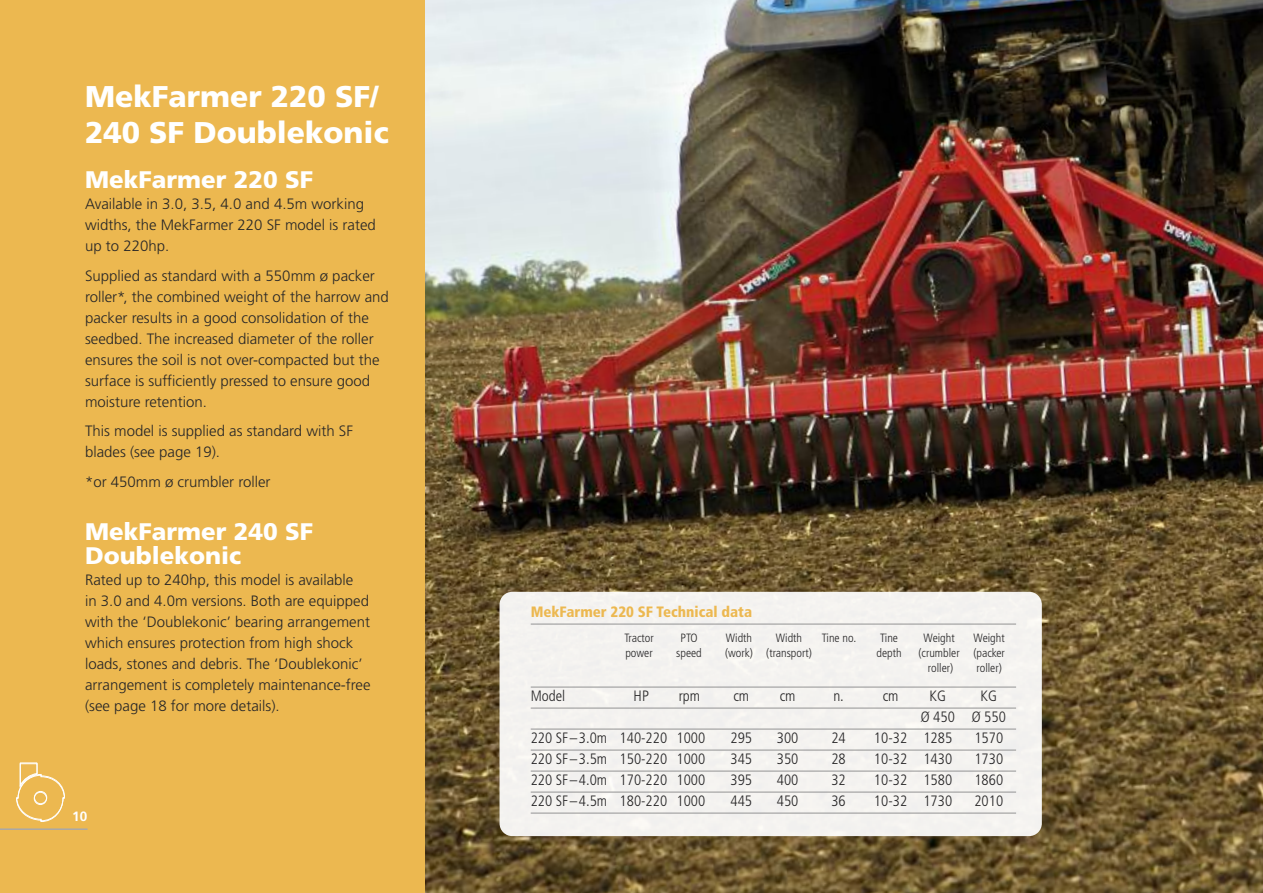
<style>
.page{position:relative;width:1263px;height:893px;background:#fff}
.page>*{position:absolute;margin:0;border:0;box-sizing:border-box;transform-origin:0 0}
.t1{font:900 30px/36px "Frutiger";color:#fff}
.t2{font:900 24px/24px "Frutiger";color:#fff}
.t3{font:300 15px/21px "Frutiger LT";color:#272627}
.t4{font:300 condensed 15px/21px "Frutiger";color:#272627}
.t5{font:900 condensed 15px "Frutiger";color:#ecb850}
.t6{font:700 13.5px "Frutiger LT";color:#fff}
.t7{font:300 condensed 12px/15px "Frutiger";color:#272627;text-align:center}
</style>
<div class="page">
<img style="left:425px;top:0;width:838px;height:893px">
<div style="left:0;top:0;width:425px;height:893px;background:#ecb850"></div>
<hr style="left:0;top:828px;width:88px;height:2px;background:#a9a8a9">
<svg style="left:16px;top:763px;width:49px;height:59px"></svg>
<div style="left:499px;top:592px;width:543px;height:244px;background:#f4f2f0"></div>
<hr style="left:531px;top:624px;width:485px;height:1px;background:#939393">
<hr style="left:531px;top:687px;width:485px;height:1px;background:#939393">
<hr style="left:531px;top:708px;width:485px;height:1px;background:#939393">
<hr style="left:531px;top:729px;width:485px;height:1px;background:#939393">
<hr style="left:531px;top:750px;width:485px;height:1px;background:#939393">
<hr style="left:531px;top:771px;width:485px;height:1px;background:#939393">
<hr style="left:531px;top:792px;width:485px;height:1px;background:#939393">
<hr style="left:531px;top:813px;width:485px;height:1px;background:#939393">
<h1 class="t1" style="left:85px;top:81px;width:305px">MekFarmer 220 SF/<br>240 SF Doublekonic</h1>
<h2 class="t2" style="left:85px;top:170px;width:230px">MekFarmer 220 SF</h2>
<p class="t3" style="left:85px;top:195px;width:292px">Available in 3.0, 3.5, 4.0 and 4.5m working widths, the MekFarmer 220 SF model is rated up to 220hp.</p>
<p class="t3" style="left:85px;top:266px;width:305px">Supplied as standard with a 550mm ø packer roller*, the combined weight of the harrow and packer results in a good consolidation of the seedbed. The increased diameter of the roller ensures the soil is not over-compacted but the surface is sufficiently pressed to ensure good moisture retention.</p>
<p class="t3" style="left:85px;top:422px;width:270px">This model is supplied as standard with SF blades (see page 19).</p>
<p class="t3" style="left:85px;top:472px;width:187px">*or 450mm ø crumbler roller</p>
<h2 class="t2" style="left:85px;top:522px;width:230px">MekFarmer 240 SF<br>Doublekonic</h2>
<p class="t3" style="left:85px;top:571px;width:287px">Rated up to 240hp, this model is available<br>in 3.0 and 4.0m versions. Both are equipped with the ‘Doublekonic’ bearing arrangement which ensures protection from high shock loads, stones and debris. The ‘Doublekonic’ arrangement is completely maintenance-free (see page 18 for more details).</p>
<p class="t6" style="left:72px;top:811px;width:16px">10</p>
<p class="t5" style="left:531px;top:606px;width:223px">MekFarmer 220 SF Technical data</p>
<p class="t7" style="left:624px;top:632px;width:31px;text-align:left">Tractor power</p>
<p class="t7" style="left:676px;top:632px;width:27px">PTO speed</p>
<p class="t7" style="left:725px;top:632px;width:30px;text-align:left">Width (work)</p>
<p class="t7" style="left:766px;top:632px;width:47px">Width (transport)</p>
<p class="t7" style="left:822px;top:632px;width:36px">Tine no.</p>
<p class="t7" style="left:876px;top:632px;width:27px">Tine depth</p>
<p class="t7" style="left:918px;top:632px;width:43px">Weight (crumbler roller)</p>
<p class="t7" style="left:973px;top:632px;width:33px;text-align:justify">Weight (packer roller)</p>
<p class="t4" style="left:531px;top:687px;width:36px">Model</p>
<p class="t4" style="left:634px;top:687px;width:17px">HP</p>
<p class="t4" style="left:679px;top:687px;width:23px">rpm</p>
<p class="t4" style="left:733px;top:687px;width:17px">cm</p>
<p class="t4" style="left:780px;top:687px;width:17px">cm</p>
<p class="t4" style="left:833px;top:687px;width:12px">n.</p>
<p class="t4" style="left:883px;top:687px;width:17px">cm</p>
<p class="t4" style="left:930px;top:687px;width:18px">KG</p>
<p class="t4" style="left:921px;top:687px;width:87px;text-indent:60px">KG<br>Ø 450 Ø 550</p>
<p class="t4" style="left:531px;top:729px;width:176px">220 SF–3.0m 140-220 1000</p>
<p class="t4" style="left:730px;top:729px;width:23px">295</p>
<p class="t4" style="left:777px;top:729px;width:23px">300</p>
<p class="t4" style="left:831px;top:729px;width:16px">24</p>
<p class="t4" style="left:874px;top:729px;width:80px">10-32 1285</p>
<p class="t4" style="left:974px;top:729px;width:30px">1570</p>
<p class="t4" style="left:531px;top:750px;width:176px">220 SF–3.5m 150-220 1000</p>
<p class="t4" style="left:730px;top:750px;width:23px">345</p>
<p class="t4" style="left:777px;top:750px;width:23px">350</p>
<p class="t4" style="left:831px;top:750px;width:16px">28</p>
<p class="t4" style="left:874px;top:750px;width:80px">10-32 1430</p>
<p class="t4" style="left:974px;top:750px;width:30px">1730</p>
<p class="t4" style="left:531px;top:771px;width:176px">220 SF–4.0m 170-220 1000</p>
<p class="t4" style="left:730px;top:771px;width:23px">395</p>
<p class="t4" style="left:777px;top:771px;width:23px">400</p>
<p class="t4" style="left:831px;top:771px;width:16px">32</p>
<p class="t4" style="left:874px;top:771px;width:80px">10-32 1580</p>
<p class="t4" style="left:974px;top:771px;width:30px">1860</p>
<p class="t4" style="left:531px;top:792px;width:176px">220 SF–4.5m 180-220 1000</p>
<p class="t4" style="left:730px;top:792px;width:23px">445</p>
<p class="t4" style="left:777px;top:792px;width:23px">450</p>
<p class="t4" style="left:831px;top:792px;width:16px">36</p>
<p class="t4" style="left:874px;top:792px;width:80px">10-32 1730</p>
<p class="t4" style="left:974px;top:792px;width:30px">2010</p>
</div>
